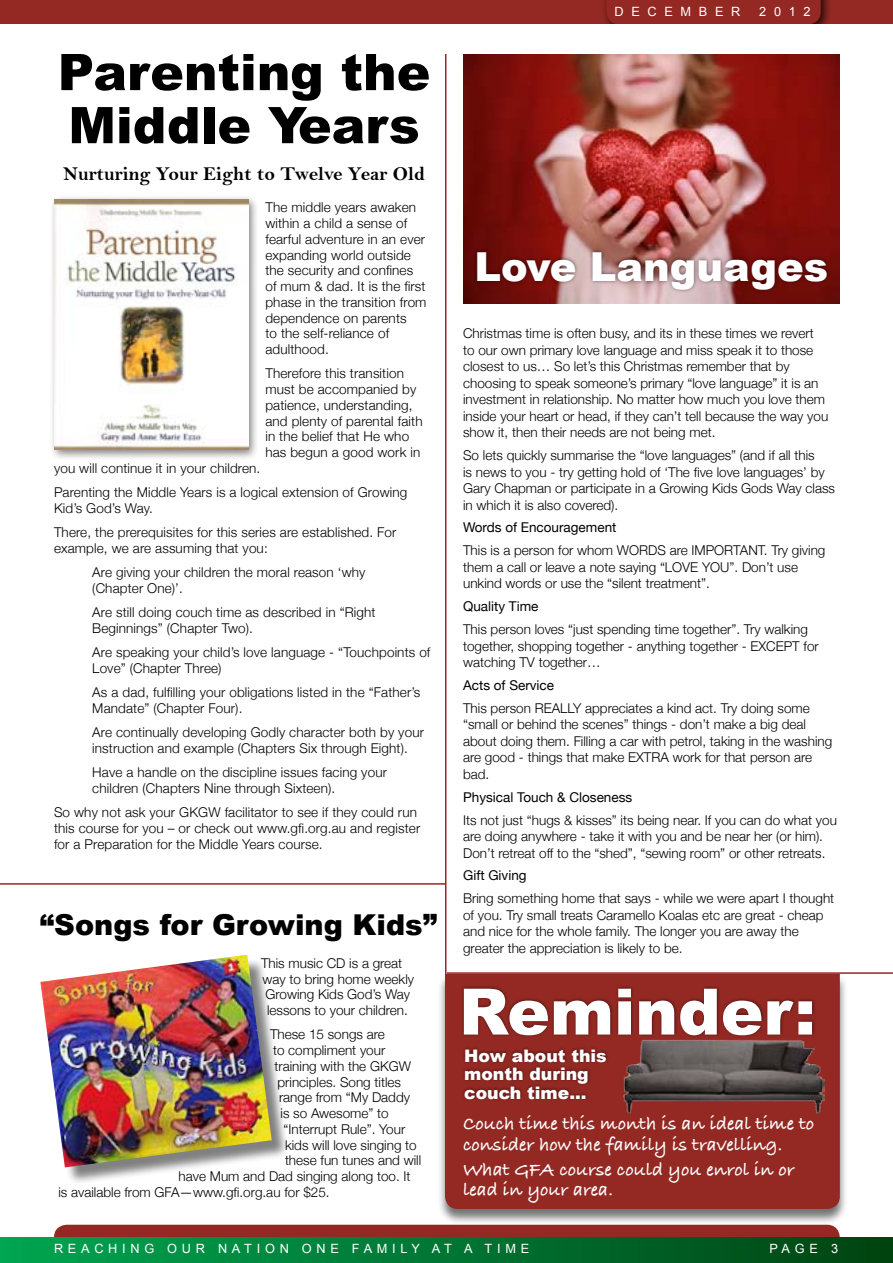
<style>
.page{position:relative;width:893px;height:1263px;background:#fff}
.page>*{position:absolute;margin:0;border:0;box-sizing:border-box;transform-origin:0 0}
.t1{font:900 64.05px "Arial";color:#fff}
.t2{font:900 50.4px/53.1px "Arial";color:#000}
.t3{font:900 39.9px "Arial";color:#fff}
.t4{font:900 28.8px "Arial";color:#000}
.t5{font:19.65px "Bell MT Bold";color:#000}
.t6{font:19.5px/20.7px "Bradley Hand ITCTT Bold";color:#fff}
.t7{font:900 17.25px/18.3px "Arial";color:#fff}
.t8{font:300 13.5px/16.5px "Helvetica Neue";color:#000}
.t9{font:13.5px "Helvetica Neue";color:#000}
.t10{font:12.75px "Arial";letter-spacing:.37em;color:#fff}
.t11{font:12.75px "Arial";letter-spacing:.6em;color:#fff}
</style>
<div class="page">
<img style="left:463px;top:54px;width:376px;height:250px">
<div style="left:54px;top:1225px;width:786px;height:12px;background:#942923"></div>
<div style="left:0;top:0;width:893px;height:26px;background:#942923"></div>
<div style="left:0;top:1237px;width:893px;height:26px;background:linear-gradient(to right,#00a653,#004312)"></div>
<div style="left:601px;top:0;width:231px;height:36px;background:#000;opacity:.75"></div>
<svg style="left:607px;top:0;width:214px;height:24px"></svg>
<div style="left:0;top:25px;width:893px;height:14px;background:#fff"></div>
<hr style="left:445px;top:54px;width:1px;height:921px;background:#942923">
<div style="left:473px;top:248px;width:358px;height:46px;background:#000;opacity:.55"></div>
<hr style="left:0;top:883px;width:445px;height:2px;background:#942923">
<hr style="left:447px;top:972px;width:446px;height:2px;background:#942923">
<div style="left:49px;top:194px;width:211px;height:266px;background:#000;opacity:.5"></div>
<img style="left:54px;top:199px;width:194px;height:250px">
<div style="left:437px;top:974px;width:411px;height:252px;background:#000;opacity:.55"></div>
<div style="left:445px;top:974px;width:395px;height:235px;background:#942923"></div>
<div style="left:460px;top:985px;width:356px;height:53px;background:#000;opacity:.5"></div>
<img style="left:623px;top:1030px;width:202px;height:92px">
<div style="left:461px;top:1046px;width:149px;height:56px;background:#000;opacity:.5"></div>
<div style="left:43px;top:957px;width:247px;height:228px;background:#000;opacity:.5"></div>
<img style="left:40px;top:955px;width:232px;height:212px">
<h2 class="t2" style="left:58px;top:46px;width:374px">Parenting the<br>Middle Years</h2>
<h3 class="t5" style="left:63px;top:162px;width:363px">Nurturing Your Eight to Twelve Year Old</h3>
<p class="t8" style="left:265px;top:199px;width:163px;line-height:15.8px">The middle years awaken within a child a sense of fearful adventure in an ever expanding world outside the security and confines of mum &amp; dad. It is the first phase in the transition from dependence on parents<br>to the self‐reliance of adulthood.</p>
<p class="t8" style="left:265px;top:365px;width:159px;line-height:15.8px">Therefore this transition must be accompanied by patience, understanding, and plenty of parental faith in the belief that He who has begun a good work in</p>
<p class="t8" style="left:54px;top:455px;width:355px;line-height:24.3px">you will continue it in your children.<br>Parenting the Middle Years is a logical extension of Growing</p>
<p class="t8" style="left:54px;top:495px;width:344px;line-height:24.3px">Kid’s God’s Way.<br>There, the prerequisites for this series are established. For</p>
<p class="t8" style="left:92px;top:535px;width:275px;line-height:24.3px;text-indent:-38px">example, we are assuming that you:<br>Are giving your children the moral reason ‘why</p>
<p class="t8" style="left:92px;top:575px;width:285px;line-height:24.3px">(Chapter One)’.<br>Are still doing couch time as described in “Right</p>
<p class="t8" style="left:92px;top:615px;width:340px;line-height:24.3px">Beginnings” (Chapter Two).<br>Are speaking your child’s love language ‐ “Touchpoints of</p>
<p class="t8" style="left:92px;top:655px;width:329px;line-height:24.3px">Love” (Chapter Three)<br>As a dad, fulfilling your obligations listed in the “Father’s</p>
<p class="t8" style="left:92px;top:695px;width:333px;line-height:24.3px">Mandate” (Chapter Four).<br>Are continually developing Godly character both by your</p>
<p class="t8" style="left:92px;top:735px;width:317px;line-height:24.3px">instruction and example (Chapters Six through Eight).<br>Have a handle on the discipline issues facing your</p>
<p class="t8" style="left:54px;top:775px;width:364px;line-height:24.3px;text-indent:38px">children (Chapters Nine through Sixteen).<br>So why not ask your GKGW facilitator to see if they could run</p>
<p class="t8" style="left:54px;top:820px;width:368px;line-height:15.8px">this course for you – or check out www.gfi.org.au and register for a Preparation for the Middle Years course.</p>
<h3 class="t4" style="left:40px;top:909px;width:399px">“Songs for Growing Kids”</h3>
<p class="t8" style="left:261px;top:954px;width:143px">This music CD is a great</p>
<p class="t8" style="left:262px;top:970px;width:153px">way to bring home weekly</p>
<p class="t8" style="left:265px;top:985px;width:146px">Growing Kids God’s Way</p>
<p class="t8" style="left:267px;top:1001px;width:142px">lessons to your children.</p>
<p class="t8" style="left:270px;top:1025px;width:116px">These 15 songs are</p>
<p class="t8" style="left:273px;top:1041px;width:114px">to compliment your</p>
<p class="t8" style="left:274px;top:1057px;width:138px">training with the GKGW</p>
<p class="t8" style="left:277px;top:1073px;width:125px">principles. Song titles</p>
<p class="t8" style="left:279px;top:1088px;width:133px">range from “My Daddy</p>
<p class="t8" style="left:280px;top:1104px;width:110px">is so Awesome” to</p>
<p class="t8" style="left:283px;top:1120px;width:123px">“Interrupt Rule”. Your</p>
<p class="t8" style="left:285px;top:1136px;width:133px">kids will love singing to</p>
<p class="t8" style="left:285px;top:1151px;width:138px">these fun tunes and will</p>
<p class="t8" style="left:178px;top:1167px;width:234px">have Mum and Dad singing along too. It</p>
<p class="t8" style="left:58px;top:1183px;width:273px">is available from GFA—www.gfi.org.au for $25.</p>
<p class="t11" style="left:615px;top:4px;width:127px">DECEMBER</p>
<p class="t10" style="left:759px;top:4px;width:53px">2012</p>
<h3 class="t3" style="left:474px;top:244px;width:355px">Love Languages</h3>
<p class="t8" style="left:463px;top:324px;width:367px">Christmas time is often busy, and its in these times we revert to our own primary love language and miss speak it to those closest to us… So let’s this Christmas remember that by choosing to speak someone’s primary “love language” it is an investment in relationship. No matter how much you love them inside your heart or head, if they can’t tell because the way you show it, then their needs are not being met.</p>
<p class="t8" style="left:463px;top:446px;width:373px">So lets quickly summarise the “love languages” (and if all this<br>is news to you ‐ try getting hold of ‘The five love languages’ by Gary Chapman or participate in a Growing Kids Gods Way class in which it is also covered).</p>
<p class="t9" style="left:463px;top:518px;width:155px">Words of Encouragement</p>
<p class="t8" style="left:463px;top:541px;width:364px">This is a person for whom WORDS are IMPORTANT. Try giving them a call or leave a note saying “LOVE YOU”. Don’t use unkind words or use the “silent treatment”.</p>
<p class="t9" style="left:463px;top:597px;width:77px">Quality Time</p>
<p class="t8" style="left:463px;top:620px;width:357px">This person loves “just spending time together”. Try walking together, shopping together - anything together - EXCEPT for watching TV together…</p>
<p class="t9" style="left:463px;top:675px;width:92px">Acts of Service</p>
<p class="t8" style="left:463px;top:699px;width:371px">This person REALLY appreciates a kind act. Try doing some “small or behind the scenes” things - don’t make a big deal about doing them. Filling a car with petrol, taking in the washing are good - things that make EXTRA work for that person are bad.</p>
<p class="t9" style="left:463px;top:787px;width:171px">Physical Touch &amp; Closeness</p>
<p class="t8" style="left:463px;top:811px;width:375px">Its not just “hugs &amp; kisses” its being near. If you can do what you are doing anywhere - take it with you and be near her (or him).<br>Don’t retreat off to the “shed”, “sewing room” or other retreats.</p>
<p class="t9" style="left:463px;top:866px;width:65px">Gift Giving</p>
<p class="t8" style="left:463px;top:889px;width:373px">Bring something home that says - while we were apart I thought of you. Try small treats Caramello Koalas etc are great - cheap and nice for the whole family. The longer you are away the greater the appreciation is likely to be.</p>
<h1 class="t1" style="left:459px;top:976px;width:358px">Reminder:</h1>
<p class="t7" style="left:464px;top:1047px;width:144px">How about this month during couch time...</p>
<h3 class="t6" style="left:463px;top:1112px;width:353px">Couch time this month is an ideal time to consider how the family is travelling.</h3>
<h3 class="t6" style="left:463px;top:1158px;width:333px">What GFA course could you enrol in or lead in your area.</h3>
<p class="t10" style="left:54px;top:1240px;width:477px">REACHIN G OUR N ATION ON E FAMILY AT A TIME</p>
<p class="t10" style="left:769px;top:1240px;width:70px">PAGE 3</p>
</div>
